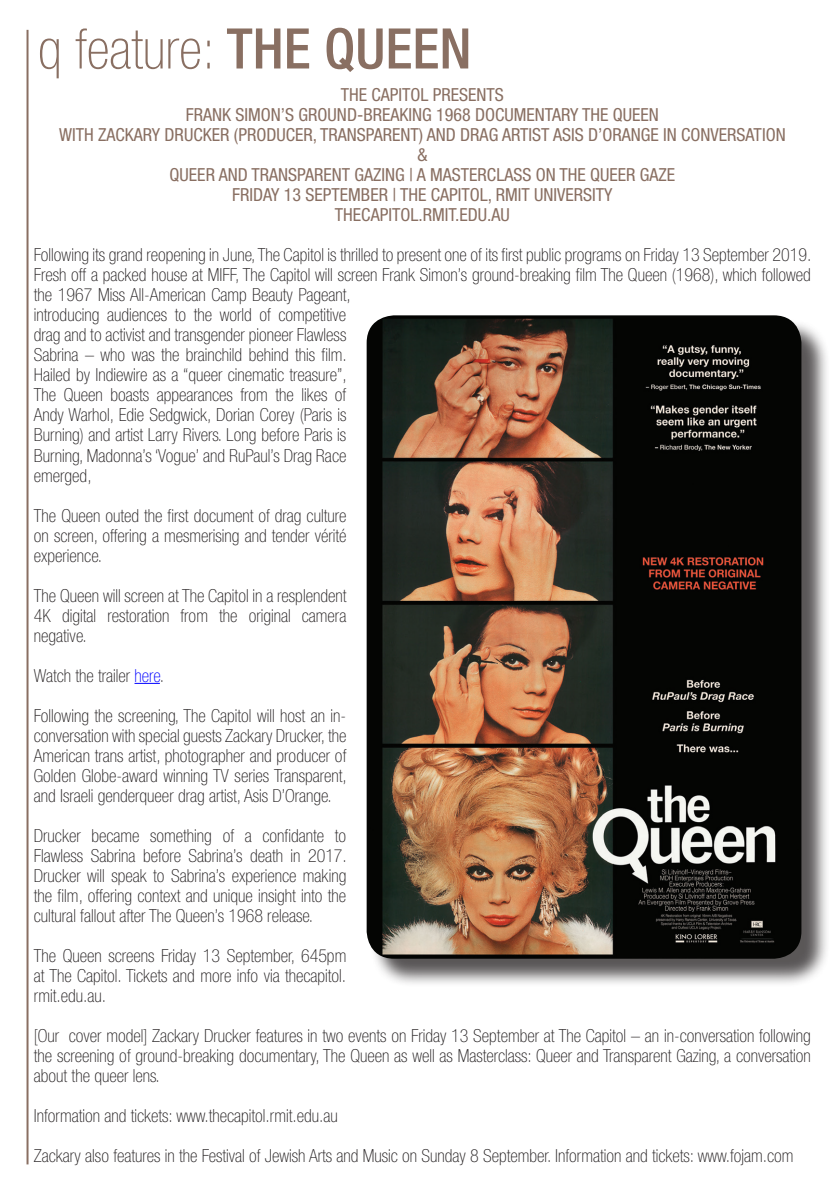
<style>
.page{position:relative;width:840px;height:1191px;background:#fff}
.page>*{position:absolute;margin:0;border:0;box-sizing:border-box;transform-origin:0 0}
.side_lines{font:100 condensed 56px "Helvetica Neue";color:#896f62}
.t1{font:100 condensed 18px/20px "Helvetica Neue";color:#231f20;text-align:justify}
.t2{font:condensed 18px "Helvetica Neue";color:#896f62}
.s1{font-weight:500}
.s2{color:#00f}
</style>
<div class="page">
<hr style="left:26px;top:30px;width:2px;height:1134px;background:#896f62">
<svg style="left:134px;top:683px;width:26px;height:1px"></svg>
<div style="left:369px;top:318px;width:461px;height:669px;background:#231f20;opacity:.75"></div>
<img style="left:366px;top:315px;width:435px;height:643px">
<p class="side_lines" style="left:38px;top:17px;width:435px">q feature: <span class="s1">THE QUEEN</span></p>
<p class="t2" style="left:340px;top:85px;width:164px">THE CAPITOL PRESENTS</p>
<p class="t2" style="left:186px;top:105px;width:474px">FRANK SIMON’S GROUND-BREAKING 1968 DOCUMENTARY THE QUEEN</p>
<p class="t2" style="left:59px;top:125px;width:727px">WITH ZACKARY DRUCKER (PRODUCER, TRANSPARENT) AND DRAG ARTIST ASIS D’ORANGE IN CONVERSATION</p>
<p class="t2" style="left:417px;top:145px;width:12px">&amp;</p>
<p class="t2" style="left:169px;top:165px;width:507px">QUEER AND TRANSPARENT GAZING | A MASTERCLASS ON THE QUEER GAZE</p>
<p class="t2" style="left:232px;top:185px;width:381px">FRIDAY 13 SEPTEMBER | THE CAPITOL, RMIT UNIVERSITY</p>
<p class="t2" style="left:335px;top:205px;width:176px">THECAPITOL.RMIT.EDU.AU</p>
<p class="t1" style="left:34px;top:245px;width:778px">Following its grand reopening in June, The Capitol is thrilled to present one of its first public programs on Friday 13 September 2019.</p>
<p class="t1" style="left:34px;top:265px;width:777px;text-align:left">Fresh off a packed house at MIFF, The Capitol will screen Frank Simon’s ground-breaking film The Queen (1968), which followed the 1967 Miss All-American Camp Beauty Pageant,<br>introducing audiences to the world of competitive<br>drag and to activist and transgender pioneer Flawless<br>Sabrina – who was the brainchild behind this film.<br>Hailed by Indiewire as a “queer cinematic treasure”,<br>The Queen boasts appearances from the likes of<br>Andy Warhol, Edie Sedgwick, Dorian Corey (Paris is<br>Burning) and artist Larry Rivers. Long before Paris is<br>Burning, Madonna’s ‘Vogue’ and RuPaul’s Drag Race<br>emerged,</p>
<p class="t1" style="left:34px;top:505px;width:314px">The Queen outed the first document of drag culture on screen, offering a mesmerising and tender vérité experience.</p>
<p class="t1" style="left:34px;top:585px;width:314px">The Queen will screen at The Capitol in a resplendent 4K digital restoration from the original camera negative.</p>
<p class="t1" style="left:34px;top:665px;width:132px">Watch the trailer <span class="s2">here</span>.</p>
<p class="t1" style="left:34px;top:705px;width:314px">Following the screening, The Capitol will host an in&shy;conversation with special guests Zackary Drucker, the American trans artist, photographer and producer of Golden Globe-award winning TV series Transparent, and Israeli genderqueer drag artist, Asis D’Orange.</p>
<p class="t1" style="left:34px;top:825px;width:314px">Drucker became something of a confidante to Flawless Sabrina before Sabrina’s death in 2017.<br>Drucker will speak to Sabrina’s experience making the film, offering context and unique insight into the cultural fallout after The Queen’s 1968 release.</p>
<p class="t1" style="left:34px;top:945px;width:314px">The Queen screens Friday 13 September, 645pm at The Capitol. Tickets and more info via thecapitol. rmit.edu.au.</p>
<p class="t1" style="left:34px;top:1025px;width:778px">[Our cover model] Zackary Drucker features in two events on Friday 13 September at The Capitol – an in-conversation following the screening of ground-breaking documentary, The Queen as well as Masterclass: Queer and Transparent Gazing, a conversation about the queer lens.</p>
<p class="t1" style="left:34px;top:1105px;width:305px">Information and tickets: www.thecapitol.rmit.edu.au</p>
<p class="t1" style="left:34px;top:1145px;width:760px">Zackary also features in the Festival of Jewish Arts and Music on Sunday 8 September. Information and tickets: www.fojam.com</p>
</div>
